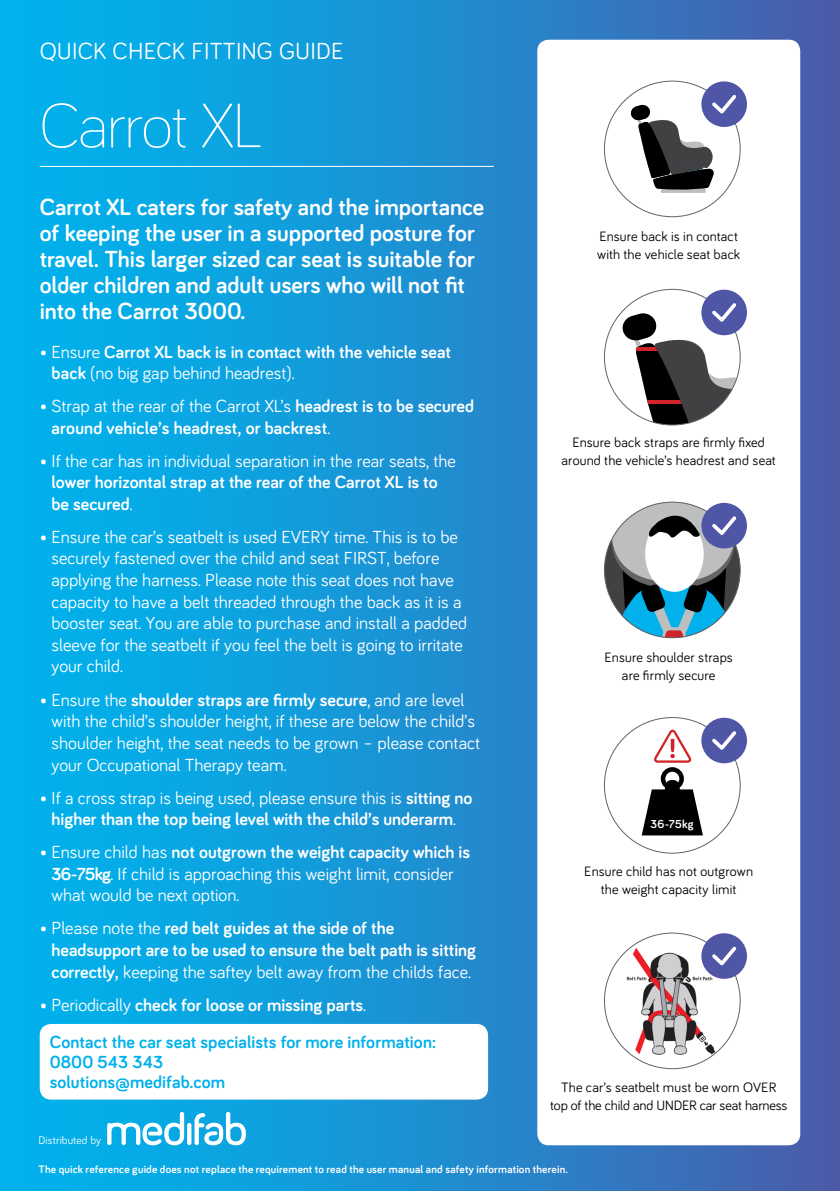
<style>
.page{position:relative;width:840px;height:1191px;background:#fff}
.page>*{position:absolute;margin:0;border:0;box-sizing:border-box;transform-origin:0 0}
.t1{font:300 64px "Bariol";letter-spacing:-.02em;color:#fff}
.t2{font:700 24px/26px "Bariol";color:#fff}
.t3{font:24px "Bariol";letter-spacing:.01em;color:#fff}
.t4{font:18px/21.6px "Bariol";color:#fff}
.t5{font:700 18px/21.6px "Bariol";color:#fff}
.t6{font:700 18px/20px "Bariol";letter-spacing:.005em;color:#00b1eb}
.t7{font:14px/18px "Bariol";letter-spacing:.01em;color:#000;text-align:center}
.t8{font:14px/18px "Bariol";letter-spacing:-.01em;color:#000;text-align:center}
.t9{font:700 11.8px "Bariol";letter-spacing:.015em;color:#fff}
.t10{font:11.4px "Bariol";letter-spacing:.01em;color:#fff}
.t11{font:700 11.2px "Bariol";letter-spacing:.02em;color:#fff}
.s1{font-weight:400}
.s2{font-weight:700}
</style>
<div class="page">
<div style="left:0;top:0;width:839px;height:1191px;background:linear-gradient(to right,#00baf2,#4860ad)"></div>
<hr style="left:40px;top:166px;width:453px;height:1px;background:#fff">
<div style="left:537px;top:40px;width:262px;height:1105px;background:#fff;border-radius:11px"></div>
<div style="left:701px;top:290px;width:45px;height:45px;background:#4f56a6;border-radius:50%"></div>
<svg style="left:620px;top:300px;width:119px;height:126px"></svg>
<div style="left:701px;top:717px;width:45px;height:46px;background:#4f56a6;border-radius:50%"></div>
<svg style="left:712px;top:731px;width:25px;height:19px"></svg>
<svg style="left:654px;top:729px;width:37px;height:33px"></svg>
<svg style="left:641px;top:780px;width:61px;height:55px"></svg>
<div style="left:660px;top:767px;width:23px;height:23px;border:5px solid #000;border-radius:50%"></div>
<div style="left:701px;top:81px;width:45px;height:46px;background:#4f56a6;border-radius:50%"></div>
<svg style="left:629px;top:91px;width:110px;height:102px"></svg>
<img style="left:617px;top:943px;width:116px;height:117px">
<div style="left:701px;top:503px;width:45px;height:45px;background:#4f56a6;border-radius:50%"></div>
<svg style="left:604px;top:502px;width:135px;height:136px"></svg>
<div style="left:701px;top:933px;width:45px;height:45px;background:#4f56a6;border-radius:50%"></div>
<svg style="left:712px;top:946px;width:25px;height:20px"></svg>
<svg style="left:107px;top:1112px;width:144px;height:39px"></svg>
<div style="left:40px;top:1024px;width:448px;height:75px;background:#fff;border-radius:11px"></div>
<h2 class="t3" style="left:40px;top:34px;width:305px">QUICK CHECK FITTING GUIDE</h2>
<h1 class="t1" style="left:40px;top:82px;width:224px">Carrot XL</h1>
<h2 class="t2" style="left:40px;top:193px;width:445px">Carrot XL caters for safety and the importance of keeping the user in a supported posture for travel. This larger sized car seat is suitable for older children and adult users who will not fit into the Carrot 3000.</h2>
<p class="t5" style="left:51px;top:340px;width:401px;text-indent:-12px"><span class="s1">• Ensure</span> Carrot XL back is in contact with the vehicle seat back <span class="s1">(no big gap behind headrest).</span></p>
<p class="t5" style="left:52px;top:395px;width:423px;text-indent:-12px"><span class="s1">• Strap at the rear of the Carrot XL’s</span> headrest is to be secured around vehicle’s headrest, or backrest<span class="s1">.</span></p>
<p class="t4" style="left:40px;top:449px;width:417px">• If the car has in individual separation in the rear seats, the</p>
<p class="t5" style="left:52px;top:470px;width:387px">lower horizontal strap at the rear of the Carrot XL is to be secured<span class="s1">.</span></p>
<p class="t4" style="left:52px;top:525px;width:417px;text-indent:-12px">• Ensure the car’s seatbelt is used EVERY time. This is to be securely fastened over the child and seat FIRST, before applying the harness. Please note this seat does not have capacity to have a belt threaded through the back as it is a booster seat. You are able to purchase and install a padded sleeve for the seatbelt if you feel the belt is going to irritate your child.</p>
<p class="t4" style="left:52px;top:688px;width:430px;text-indent:-12px">• Ensure the <span class="s2">shoulder straps are firmly secure</span>, and are level with the child’s shoulder height, if these are below the child’s shoulder height, the seat needs to be grown – please contact your Occupational Therapy team.</p>
<p class="t5" style="left:40px;top:786px;width:434px;text-align:center"><span class="s1">• If a cross strap is being used, please ensure this is</span> sitting no higher than the top being level with the child’s underarm<span class="s1">.</span></p>
<p class="t4" style="left:52px;top:840px;width:419px;text-indent:-12px">• Ensure child has <span class="s2">not outgrown the weight capacity which is<br>36-75kg</span>. If child is approaching this weight limit, consider what would be next option.</p>
<p class="t5" style="left:52px;top:917px;width:426px;text-indent:-12px"><span class="s1">• Please note the</span> red belt guides at the side of the headsupport are to be used to ensure the belt path is sitting correctly, <span class="s1">keeping the saftey belt away from the childs face.</span></p>
<p class="t5" style="left:40px;top:993px;width:328px"><span class="s1">• Periodically</span> check for loose or missing parts<span class="s1">.</span></p>
<p class="t6" style="left:50px;top:1031px;width:387px">Contact the car seat specialists for more information:<br>0800 543 343<br>solutions@medifab.com</p>
<p class="t6" style="left:50px;top:1035px;width:387px">Contact the car seat specialists for more information:<br>0800 543 343<br>solutions@medifab.com</p>
<p class="t10" style="left:39px;top:1132px;width:64px">Distributed by</p>
<p class="t7" style="left:596px;top:226px;width:144px;text-align:left">Ensure back is in contact with the vehicle seat back</p>
<p class="t7" style="left:561px;top:433px;width:216px">Ensure back straps are firmly fixed around the vehicle’s headrest and seat</p>
<p class="t7" style="left:604px;top:648px;width:130px">Ensure shoulder straps are firmly secure</p>
<p class="t9" style="left:650px;top:815px;width:44px">36-75kg</p>
<p class="t7" style="left:584px;top:861px;width:170px">Ensure child has not outgrown the weight capacity limit</p>
<p class="t8" style="left:550px;top:1078px;width:239px">The car’s seatbelt must be worn OVER<br>top of the child and UNDER car seat harness</p>
<p class="t11" style="left:39px;top:1161px;width:530px">The quick reference guide does not replace the requirement to read the user manual and safety information therein.</p>
</div>
